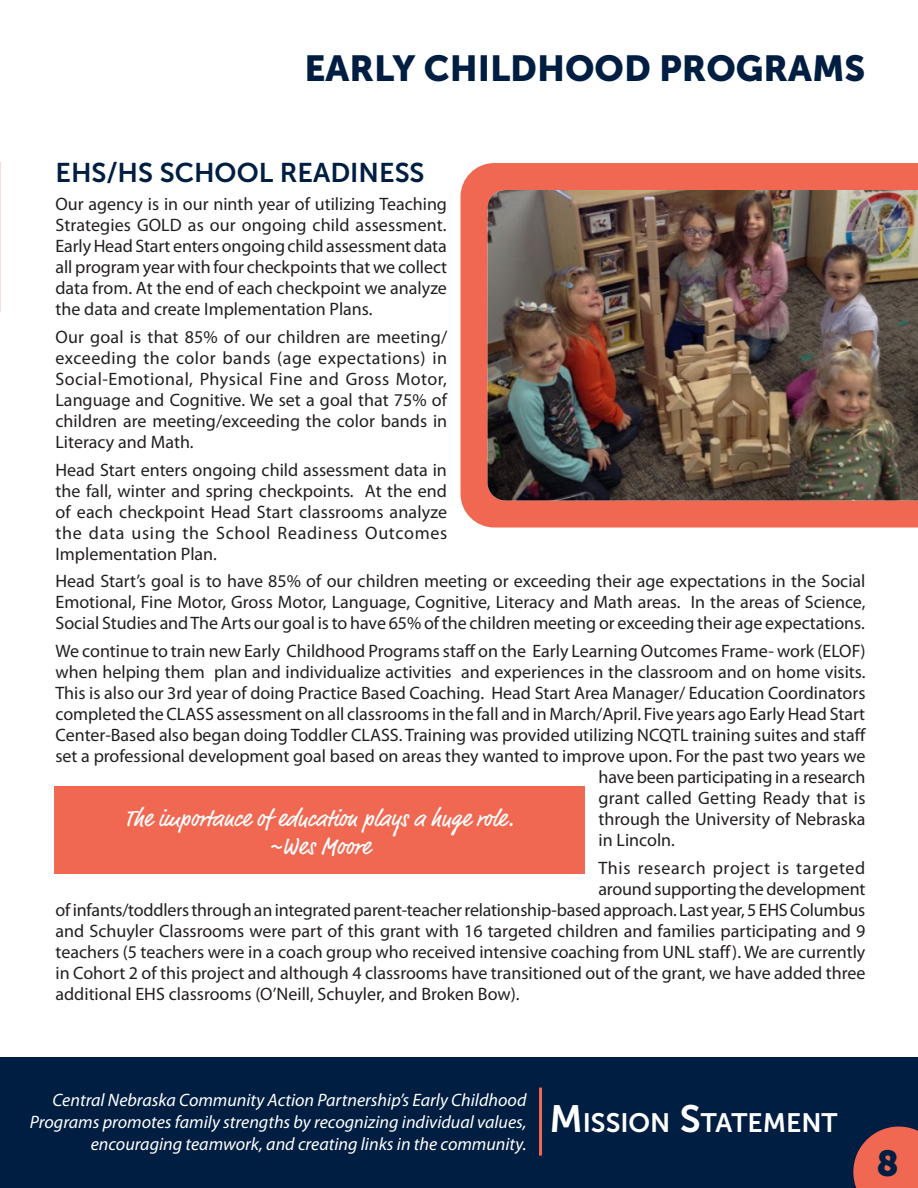
<style>
.page{position:relative;width:918px;height:1188px;background:#fff}
.page>*{position:absolute;margin:0;border:0;box-sizing:border-box;transform-origin:0 0}
.Headline{font:36px "Museo Sans 900";color:#001e41}
.Sub_Heads_2{font:27px "Museo Sans 700";color:#001e41}
.t1{font:26.55px "Museo Sans 700";color:#fff}
.Pull_Quote{font:24px "Market Pro";color:#fff}
.Body_text{font:18px/21px "Myriad Pro";color:#231f20;text-align:justify}
.Mission_Statements{font:italic 18px/21.6px "Myriad Pro";color:#fff;text-align:right}
.Body_text-2{font:18px "Myriad Pro";letter-spacing:.035em;color:#231f20}
.s1{font-size:37.95px}
</style>
<div class="page">
<div style="left:0;top:1057px;width:918px;height:131px;background:#001e41"></div>
<svg style="left:853px;top:1127px;width:65px;height:61px;background:#d25e4f"></svg>
<hr style="left:539px;top:1088px;width:3px;height:68px;background:#f06852">
<div style="left:461px;top:163px;width:457px;height:365px;background:#f06852"></div>
<img style="left:488px;top:190px;width:430px;height:311px">
<div style="left:54px;top:787px;width:531px;height:87px;background:#f06852"></div>
<p class="Headline" style="left:304px;top:48px;width:563px">EARLY CHILDHOOD PROGRAMS</p>
<p class="Sub_Heads_2" style="left:56px;top:158px;width:371px">EHS/HS SCHOOL READINESS</p>
<p class="Body_text" style="left:56px;top:193px;width:393px">Our agency is in our ninth year of utilizing Teaching Strategies GOLD as our ongoing child assessment.<br>Early Head Start enters ongoing child assessment data all program year with four checkpoints that we collect data from. At the end of each checkpoint we analyze the data and create Implementation Plans.</p>
<p class="Body_text" style="left:56px;top:326px;width:393px">Our goal is that 85% of our children are meeting/ exceeding the color bands (age expectations) in Social-Emotional, Physical Fine and Gross Motor, Language and Cognitive. We set a goal that 75% of children are meeting/exceeding the color bands in Literacy and Math.</p>
<p class="Body_text" style="left:56px;top:459px;width:393px">Head Start enters ongoing child assessment data in the fall, winter and spring checkpoints. At the end of each checkpoint Head Start classrooms analyze the data using the School Readiness Outcomes Implementation Plan.</p>
<p class="Body_text" style="left:56px;top:570px;width:812px">Head Start’s goal is to have 85% of our children meeting or exceeding their age expectations in the Social Emotional, Fine Motor, Gross Motor, Language, Cognitive, Literacy and Math areas. In the areas of Science, Social Studies and The Arts our goal is to have 65% of the children meeting or exceeding their age expectations.</p>
<p class="Body_text" style="left:56px;top:640px;width:812px">We continue to train new Early Childhood Programs staff on the Early Learning Outcomes Frame- work (ELOF)</p>
<p class="Body_text" style="left:56px;top:661px;width:812px">when helping them plan and individualize activities and experiences in the classroom and on home visits.</p>
<p class="Body_text" style="left:56px;top:682px;width:811px">This is also our 3rd year of doing Practice Based Coaching. Head Start Area Manager/ Education Coordinators</p>
<p class="Body_text" style="left:56px;top:703px;width:811px">completed the CLASS assessment on all classrooms in the fall and in March/April. Five years ago Early Head Start</p>
<p class="Body_text" style="left:56px;top:724px;width:811px">Center-Based also began doing Toddler CLASS. Training was provided utilizing NCQTL training suites and staff</p>
<p class="Body_text" style="left:56px;top:745px;width:812px">set a professional development goal based on areas they wanted to improve upon. For the past two years we</p>
<p class="Body_text" style="left:598px;top:766px;width:268px">have been participating in a research</p>
<p class="Body_text" style="left:598px;top:787px;width:269px">grant called Getting Ready that is</p>
<p class="Body_text" style="left:598px;top:808px;width:269px">through the University of Nebraska</p>
<p class="Body_text" style="left:598px;top:829px;width:78px">in Lincoln.</p>
<p class="Body_text-2" style="left:598px;top:857px;width:268px">This research project is targeted</p>
<p class="Body_text" style="left:598px;top:878px;width:269px">around supporting the development</p>
<p class="Body_text" style="left:56px;top:899px;width:811px">of infants/toddlers through an integrated parent-teacher relationship-based approach. Last year, 5 EHS Columbus</p>
<p class="Body_text" style="left:56px;top:920px;width:811px">and Schuyler Classrooms were part of this grant with 16 targeted children and families participating and 9</p>
<p class="Body_text" style="left:56px;top:941px;width:811px">teachers (5 teachers were in a coach group who received intensive coaching from UNL staff). We are currently</p>
<p class="Body_text" style="left:56px;top:962px;width:812px">in Cohort 2 of this project and although 4 classrooms have transitioned out of the grant, we have added three</p>
<p class="Body_text" style="left:56px;top:983px;width:466px">additional EHS classrooms (O’Neill, Schuyler, and Broken Bow).</p>
<p class="Pull_Quote" style="left:125px;top:802px;width:391px">The importance of education plays a huge role.</p>
<p class="Pull_Quote" style="left:269px;top:830px;width:103px">~Wes Moore</p>
<p class="Mission_Statements" style="left:30px;top:1089px;width:498px">Central Nebraska Community Action Partnership’s Early Childhood<br>Programs promotes family strengths by recognizing individual values, encouraging teamwork, and creating links in the community.</p>
<h3 class="t1" style="left:549px;top:1108px;width:290px"><span class="s1">M</span>ISSION <span class="s1">S</span>TATEMENT</h3>
<p class="Headline" style="left:876px;top:1143px;width:24px">8</p>
</div>
